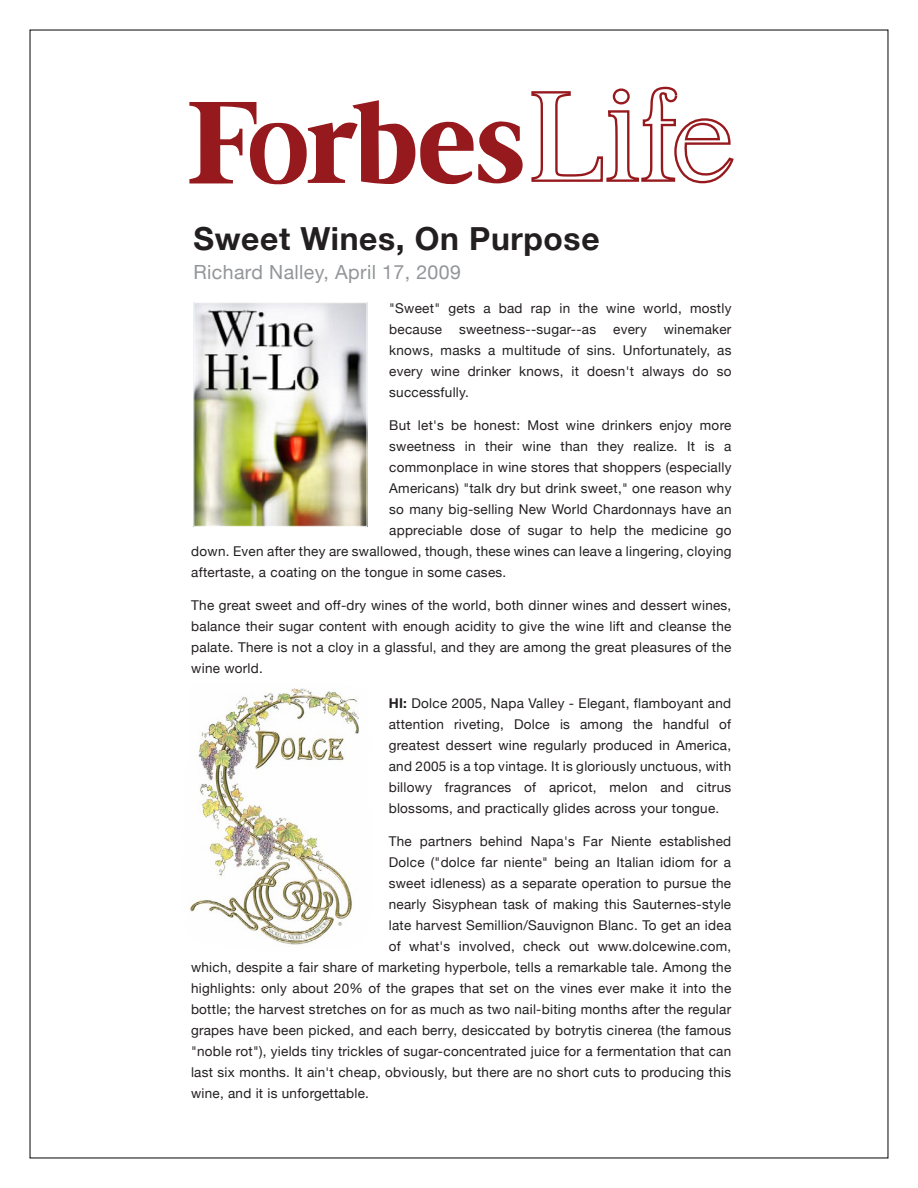
<style>
.page{position:relative;width:918px;height:1188px;background:#fff}
.page>*{position:absolute;margin:0;border:0;box-sizing:border-box;transform-origin:0 0}
.t1{font:700 31.8px "Helvetica Neue";letter-spacing:.02em;color:#231f20}
.t2{font:19.5px "Helvetica Neue";letter-spacing:.02em;color:#939598}
.t3{font:13.5px/21px "Helvetica Neue";letter-spacing:.02em;color:#231f20;text-align:justify}
.s1{font-weight:700}
</style>
<div class="page">
<img style="left:190px;top:688px;width:169px;height:257px">
<svg style="left:189px;top:100px;width:334px;height:85px"></svg>
<svg style="left:531px;top:87px;width:203px;height:97px"></svg>
<img style="left:195px;top:304px;width:170px;height:221px">
<div style="left:193px;top:302px;width:174px;height:225px;border:1px solid #fff"></div>
<h1 class="t1" style="left:194px;top:219px;width:408px">Sweet Wines, On Purpose</h1>
<h2 class="t2" style="left:194px;top:260px;width:269px">Richard Nalley, April 17, 2009</h2>
<p class="t3" style="left:389px;top:298px;width:344px">"Sweet" gets a bad rap in the wine world, mostly because</p>
<p class="t3" style="left:389px;top:319px;width:344px;text-indent:275px">winemaker knows, masks a multitude of sins. Unfortunately, as every wine drinker knows, it doesn't always do so successfully.</p>
<p class="t3" style="left:389px;top:415px;width:344px">But let's be honest: Most wine drinkers enjoy more</p>
<p class="t3" style="left:389px;top:436px;width:344px">sweetness in their wine than they realize. It is a</p>
<p class="t3" style="left:389px;top:457px;width:344px">commonplace in wine stores that shoppers (especially</p>
<p class="t3" style="left:389px;top:478px;width:344px">Americans) "talk dry but drink sweet," one reason why</p>
<p class="t3" style="left:389px;top:499px;width:344px">so many big-selling New World Chardonnays have an</p>
<p class="t3" style="left:389px;top:520px;width:344px">appreciable dose of sugar to help the medicine go</p>
<p class="t3" style="left:191px;top:541px;width:542px">down. Even after they are swallowed, though, these wines can leave a lingering, cloying</p>
<p class="t3" style="left:191px;top:562px;width:317px">aftertaste, a coating on the tongue in some cases.</p>
<p class="t3" style="left:191px;top:595px;width:542px">The great sweet and off-dry wines of the world, both dinner wines and dessert wines, balance their sugar content with enough acidity to give the wine lift and cleanse the palate. There is not a cloy in a glassful, and they are among the great pleasures of the wine world.</p>
<p class="t3" style="left:389px;top:692px;width:344px"><span class="s1">HI:</span> Dolce 2005, Napa Valley - Elegant, flamboyant and attention riveting, Dolce is among the handful of greatest dessert wine regularly produced in America, and 2005 is a top vintage. It is gloriously unctuous, with billowy fragrances of apricot, melon and citrus blossoms, and practically glides across your tongue.</p>
<p class="t3" style="left:389px;top:830px;width:344px">The partners behind Napa's Far Niente established</p>
<p class="t3" style="left:389px;top:851px;width:344px">Dolce ("dolce far niente" being an Italian idiom for a</p>
<p class="t3" style="left:389px;top:872px;width:344px">sweet idleness) as a separate operation to pursue the</p>
<p class="t3" style="left:389px;top:893px;width:344px">nearly Sisyphean task of making this Sauternes-style</p>
<p class="t3" style="left:389px;top:914px;width:344px">late harvest Semillion/Sauvignon Blanc. To get an idea</p>
<p class="t3" style="left:389px;top:935px;width:344px">of what's involved, check out www.dolcewine.com,</p>
<p class="t3" style="left:191px;top:956px;width:542px">which, despite a fair share of marketing hyperbole, tells a remarkable tale. Among the</p>
<p class="t3" style="left:191px;top:977px;width:542px">highlights: only about 20% of the grapes that set on the vines ever make it into the</p>
<p class="t3" style="left:191px;top:998px;width:542px">bottle; the harvest stretches on for as much as two nail-biting months after the regular</p>
<p class="t3" style="left:191px;top:1019px;width:542px">grapes have been picked, and each berry, desiccated by botrytis cinerea (the famous</p>
<p class="t3" style="left:191px;top:1040px;width:542px">"noble rot"), yields tiny trickles of sugar-concentrated juice for a fermentation that can</p>
<p class="t3" style="left:191px;top:1061px;width:542px">last six months. It ain't cheap, obviously, but there are no short cuts to producing this</p>
<p class="t3" style="left:191px;top:1082px;width:179px">wine, and it is unforgettable.</p>
<p class="t3" style="left:459px;top:319px;width:139px">sweetness--sugar--as</p>
<p class="t3" style="left:613px;top:319px;width:35px">every</p>
</div>
